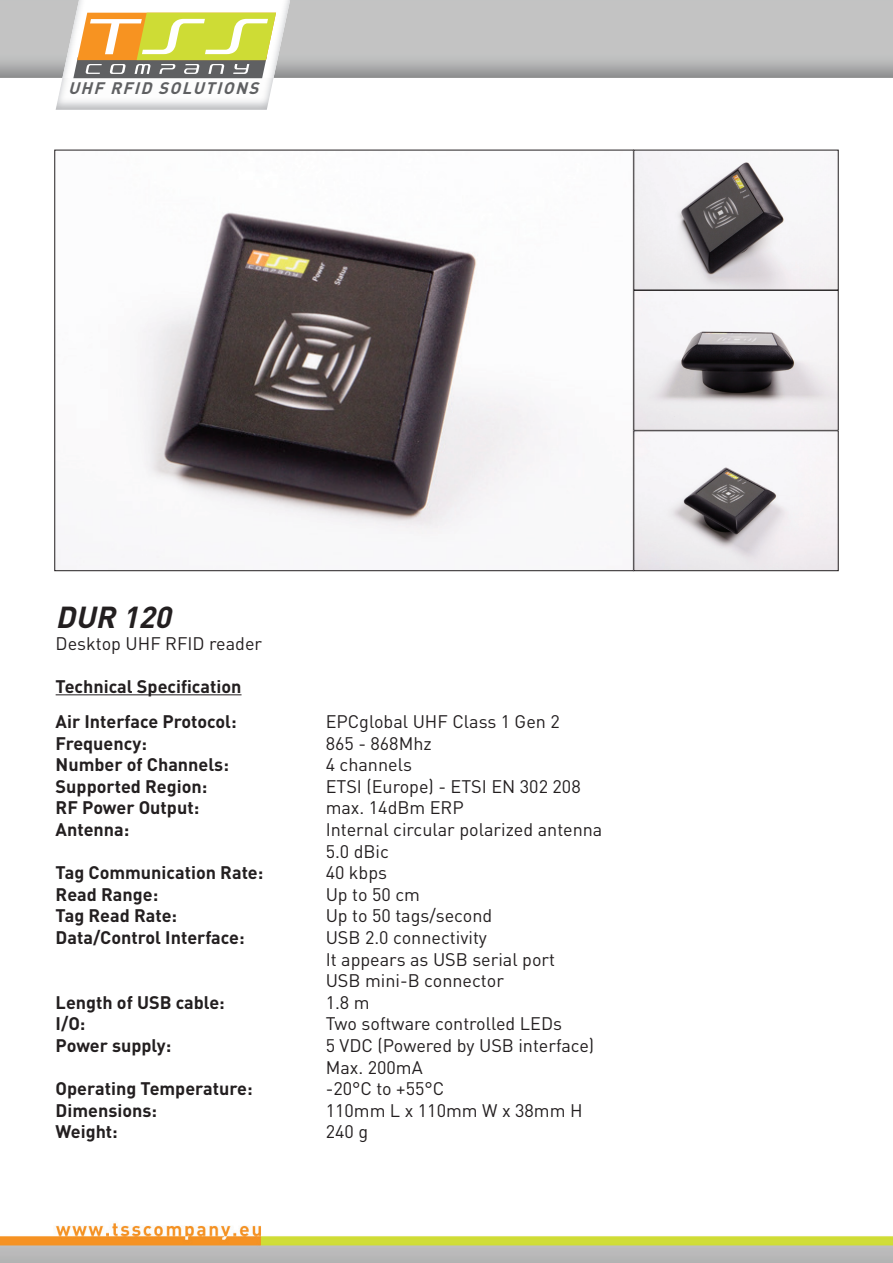
<style>
.page{position:relative;width:893px;height:1263px;background:#fff}
.page>*{position:absolute;margin:0;border:0;box-sizing:border-box;transform-origin:0 0}
.t1{font:italic 700 30px "DIN Pro";color:#231f20}
.t2{font:18px/21.6px "DIN Pro";color:#231f20}
.t3{font:700 18px/35.1px "DIN Pro";color:#231f20}
.t4{font:italic 700 16.5px "DIN Pro";color:#5f6062}
</style>
<div class="page">
<img style="left:0;top:1222px;width:893px;height:41px">
<img style="left:56px;top:78px;width:218px;height:32px">
<img style="left:62px;top:0;width:228px;height:78px">
<svg style="left:73px;top:13px;width:203px;height:65px"></svg>
<hr style="left:56px;top:694px;width:186px;height:1px;background:#231f20">
<img style="left:139px;top:152px;width:697px;height:417px">
<div style="left:634px;top:290px;width:204px;height:141px;border:1px solid #231f20"></div>
<p class="t4" style="left:68px;top:78px;width:197px">UHF RFID SOLUTIONS</p>
<h1 class="t1" style="left:56px;top:597px;width:125px">DUR 120</h1>
<p class="t2" style="left:56px;top:632px;width:208px">Desktop UHF RFID reader</p>
<p class="t3" style="left:56px;top:668px;width:187px">Technical Specification<br>Air Interface Protocol:</p>
<p class="t2" style="left:326px;top:710px;width:236px">EPCglobal UHF Class 1 Gen 2</p>
<p class="t3" style="left:56px;top:725px;width:93px">Frequency:</p>
<p class="t2" style="left:326px;top:732px;width:108px">865 - 868Mhz</p>
<p class="t3" style="left:56px;top:746px;width:175px">Number of Channels:</p>
<p class="t2" style="left:326px;top:753px;width:88px">4 channels</p>
<p class="t3" style="left:56px;top:768px;width:153px">Supported Region:</p>
<p class="t2" style="left:326px;top:775px;width:257px">ETSI (Europe) - ETSI EN 302 208</p>
<p class="t3" style="left:56px;top:790px;width:145px">RF Power Output:</p>
<p class="t2" style="left:326px;top:797px;width:140px">max. 14dBm ERP</p>
<p class="t3" style="left:56px;top:811px;width:75px">Antenna:</p>
<p class="t2" style="left:326px;top:818px;width:278px">Internal circular polarized antenna<br>5.0 dBic</p>
<p class="t3" style="left:56px;top:854px;width:209px">Tag Communication Rate:</p>
<p class="t2" style="left:326px;top:861px;width:63px">40 kbps</p>
<p class="t3" style="left:56px;top:876px;width:104px">Read Range:</p>
<p class="t2" style="left:326px;top:883px;width:96px">Up to 50 cm</p>
<p class="t3" style="left:56px;top:898px;width:123px">Tag Read Rate:</p>
<p class="t2" style="left:326px;top:905px;width:168px">Up to 50 tags/second</p>
<p class="t3" style="left:56px;top:919px;width:190px">Data/Control Interface:</p>
<p class="t2" style="left:326px;top:926px;width:231px">USB 2.0 connectivity<br>It appears as USB serial port<br>USB mini-B connector</p>
<p class="t3" style="left:56px;top:984px;width:171px">Length of USB cable:</p>
<p class="t2" style="left:326px;top:991px;width:45px">1.8 m</p>
<p class="t3" style="left:56px;top:1006px;width:31px">I/O:</p>
<p class="t2" style="left:326px;top:1013px;width:238px">Two software controlled LEDs</p>
<p class="t3" style="left:56px;top:1027px;width:117px">Power supply:</p>
<p class="t2" style="left:326px;top:1034px;width:270px">5 VDC (Powered by USB interface)<br>Max. 200mA</p>
<p class="t3" style="left:56px;top:1070px;width:198px">Operating Temperature:</p>
<p class="t2" style="left:326px;top:1077px;width:120px">-20°C to +55°C</p>
<p class="t3" style="left:56px;top:1092px;width:103px">Dimensions:</p>
<p class="t2" style="left:326px;top:1099px;width:258px">110mm L x 110mm W x 38mm H</p>
<p class="t3" style="left:56px;top:1114px;width:64px">Weight:</p>
<p class="t2" style="left:326px;top:1121px;width:44px">240 g</p>
</div>
